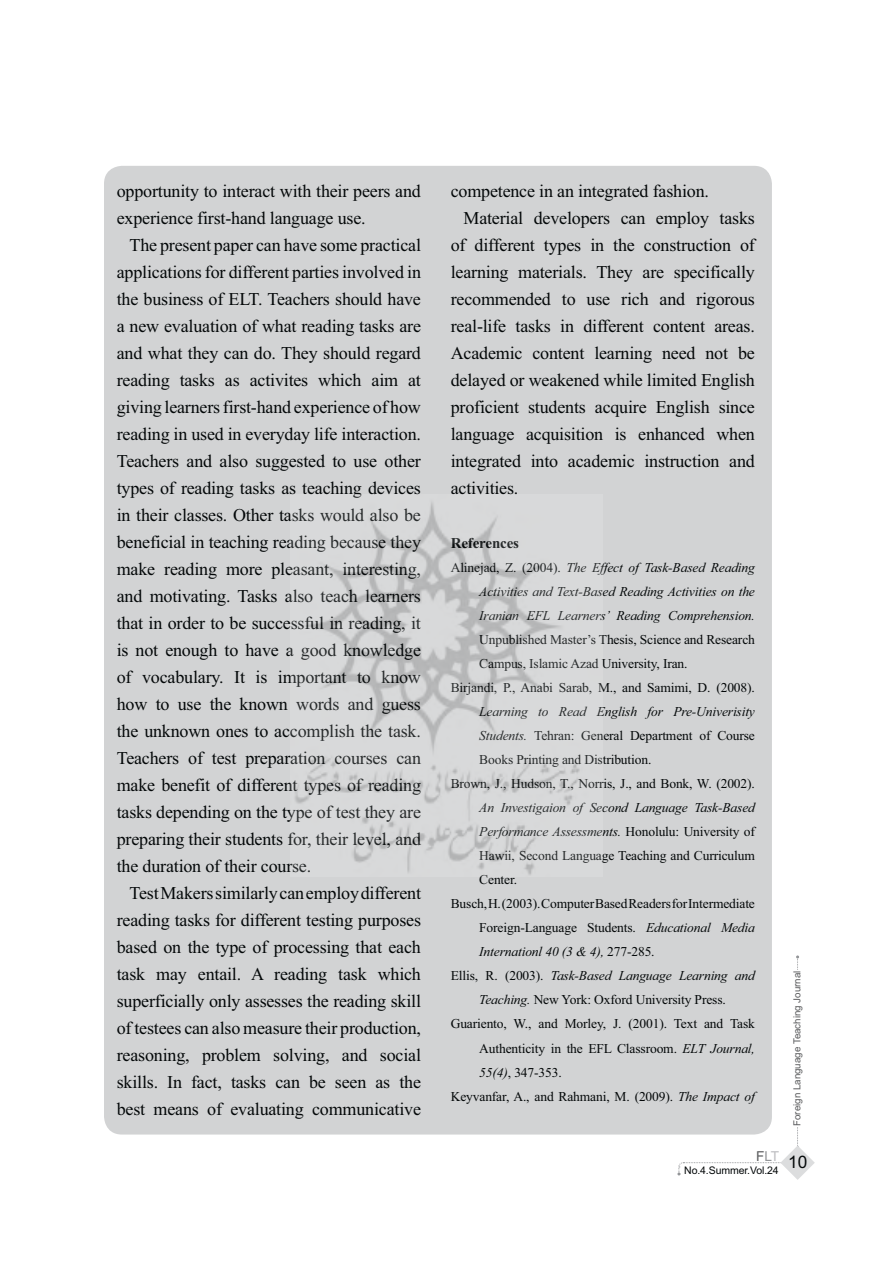
<style>
.page{position:relative;width:893px;height:1263px;background:#fff}
.page>*{position:absolute;margin:0;border:0;box-sizing:border-box;transform-origin:0 0}
.t1{font:18px/27px "Times New Roman";letter-spacing:-.01em;color:#040809;text-align:justify}
.t2{font:17.25px "Arial";color:#040809}
.t3{font:700 15px "Times New Roman";letter-spacing:-.01em;color:#040809}
.t4{font:13.5px "Times New Roman";letter-spacing:-.01em;color:#040809}
.t5{font:italic 13.5px/24px "Times New Roman";letter-spacing:-.01em;color:#040809;text-align:justify}
.t6{font:10.5px "Arial";letter-spacing:-.01em;color:#040809}
.t7{font:9.75px "Arial";color:#58595b}
.s1{font-style:normal}
.s2{font-style:italic}
</style>
<div class="page">
<div style="left:104px;top:166px;width:668px;height:969px;background:#d2d3d4;border-radius:18px"></div>
<svg style="left:677px;top:955px;width:137px;height:225px"></svg>
<div style="left:793px;top:970px;width:9px;height:156px;background:#fff"></div>
<img style="left:295px;top:504px;width:284px;height:370px">
<p class="t1" style="left:117px;top:180px;width:306px">opportunity to interact with their peers and experience first-hand language use.</p>
<p class="t1" style="left:117px;top:234px;width:306px;text-indent:13px">The present paper can have some practical applications for different parties involved in the business of ELT. Teachers should have a new evaluation of what reading tasks are and what they can do. They should regard reading tasks as activites which aim at giving learners first-hand experience of how reading in used in everyday life interaction.<br>Teachers and also suggested to use other types of reading tasks as teaching devices in their classes. Other tasks would also be beneficial in teaching reading because they make reading more pleasant, interesting, and motivating. Tasks also teach learners that in order to be successful in reading, it is not enough to have a good knowledge of vocabulary. It is important to know how to use the known words and guess the unknown ones to accomplish the task.<br>Teachers of test preparation courses can make benefit of different types of reading tasks depending on the type of test they are preparing their students for, their level, and the duration of their course.</p>
<p class="t1" style="left:117px;top:882px;width:306px;text-indent:13px">Test Makers similarly can employ different reading tasks for different testing purposes based on the type of processing that each task may entail. A reading task which superficially only assesses the reading skill of testees can also measure their production, reasoning, problem solving, and social skills. In fact, tasks can be seen as the best means of evaluating communicative</p>
<p class="t1" style="left:450px;top:180px;width:260px">competence in an integrated fashion.</p>
<p class="t1" style="left:463px;top:207px;width:293px">Material developers can employ tasks</p>
<p class="t1" style="left:450px;top:234px;width:306px">of different types in the construction of</p>
<p class="t1" style="left:450px;top:261px;width:306px">learning materials. They are specifically</p>
<p class="t1" style="left:450px;top:288px;width:306px">recommended to use rich and rigorous</p>
<p class="t1" style="left:450px;top:315px;width:306px">real-life tasks in different content areas.</p>
<p class="t1" style="left:450px;top:342px;width:306px">Academic content learning need not be</p>
<p class="t1" style="left:450px;top:369px;width:306px">delayed or weakened while limited English</p>
<p class="t1" style="left:450px;top:396px;width:306px">proficient students acquire English since</p>
<p class="t1" style="left:450px;top:423px;width:306px">language acquisition is enhanced when</p>
<p class="t1" style="left:450px;top:450px;width:306px">integrated into academic instruction and</p>
<p class="t1" style="left:450px;top:477px;width:69px">activities.</p>
<p class="t3" style="left:450px;top:538px;width:70px">References</p>
<p class="t5" style="left:479px;top:557px;width:277px;text-indent:-29px"><span class="s1">Alinejad, Z. (2004).</span> The Effect of Task-Based Reading Activities and Text-Based Reading Activities on the Iranian EFL Learners’ Reading Comprehension.</p>
<p class="t4" style="left:479px;top:635px;width:277px">Unpublished Master’s Thesis, Science and Research</p>
<p class="t4" style="left:479px;top:659px;width:210px">Campus, Islamic Azad University, Iran.</p>
<p class="t4" style="left:451px;top:683px;width:306px">Birjandi, P., Anabi Sarab, M., and Samimi, D. (2008).</p>
<p class="t5" style="left:479px;top:701px;width:277px">Learning to Read English for Pre-Univerisity</p>
<p class="t4" style="left:479px;top:731px;width:277px"><span class="s2">Students.</span> Tehran: General Department of Course</p>
<p class="t4" style="left:479px;top:755px;width:174px">Books Printing and Distribution.</p>
<p class="t4" style="left:451px;top:779px;width:306px">Brown, J., Hudson, T., Norris, J., and Bonk, W. (2002).</p>
<p class="t5" style="left:479px;top:797px;width:277px">An Investigaion of Second Language Task-Based</p>
<p class="t5" style="left:479px;top:821px;width:277px">Performance Assessments. <span class="s1">Honolulu: University of</span></p>
<p class="t4" style="left:479px;top:851px;width:277px">Hawii, Second Language Teaching and Curriculum</p>
<p class="t4" style="left:479px;top:875px;width:39px">Center.</p>
<p class="t4" style="left:451px;top:899px;width:306px">Busch, H. (2003). Computer Based Readers for Intermediate</p>
<p class="t4" style="left:479px;top:923px;width:277px">Foreign-Language Students. <span class="s2">Educational Media</span></p>
<p class="t5" style="left:479px;top:941px;width:177px">Internationl 40 (3 &amp; 4), <span class="s1">277-285.</span></p>
<p class="t5" style="left:451px;top:965px;width:306px"><span class="s1">Ellis, R. (2003).</span> Task-Based Language Learning and</p>
<p class="t4" style="left:479px;top:995px;width:248px"><span class="s2">Teaching.</span> New York: Oxford University Press.</p>
<p class="t4" style="left:451px;top:1019px;width:306px">Guariento, W., and Morley, J. (2001). Text and Task</p>
<p class="t4" style="left:479px;top:1043px;width:277px">Authenticity in the EFL Classroom. <span class="s2">ELT Journal,</span></p>
<p class="t4" style="left:479px;top:1067px;width:84px"><span class="s2">55(4)</span>, 347-353.</p>
<p class="t4" style="left:451px;top:1091px;width:306px">Keyvanfar, A., and Rahmani, M. (2009). <span class="s2">The Impact of</span></p>
<p class="t7" style="left:791px;top:1126px;width:157px;rotate:-90deg">Foreign Language Teaching Journal</p>
<p class="t2" style="left:756px;top:1152px;width:53px"><sup>F</sup><sup>L</sup><sup>T</sup> 10</p>
<p class="t6" style="left:684px;top:1164px;width:96px">No.4.Summer.Vol.24</p>
</div>
